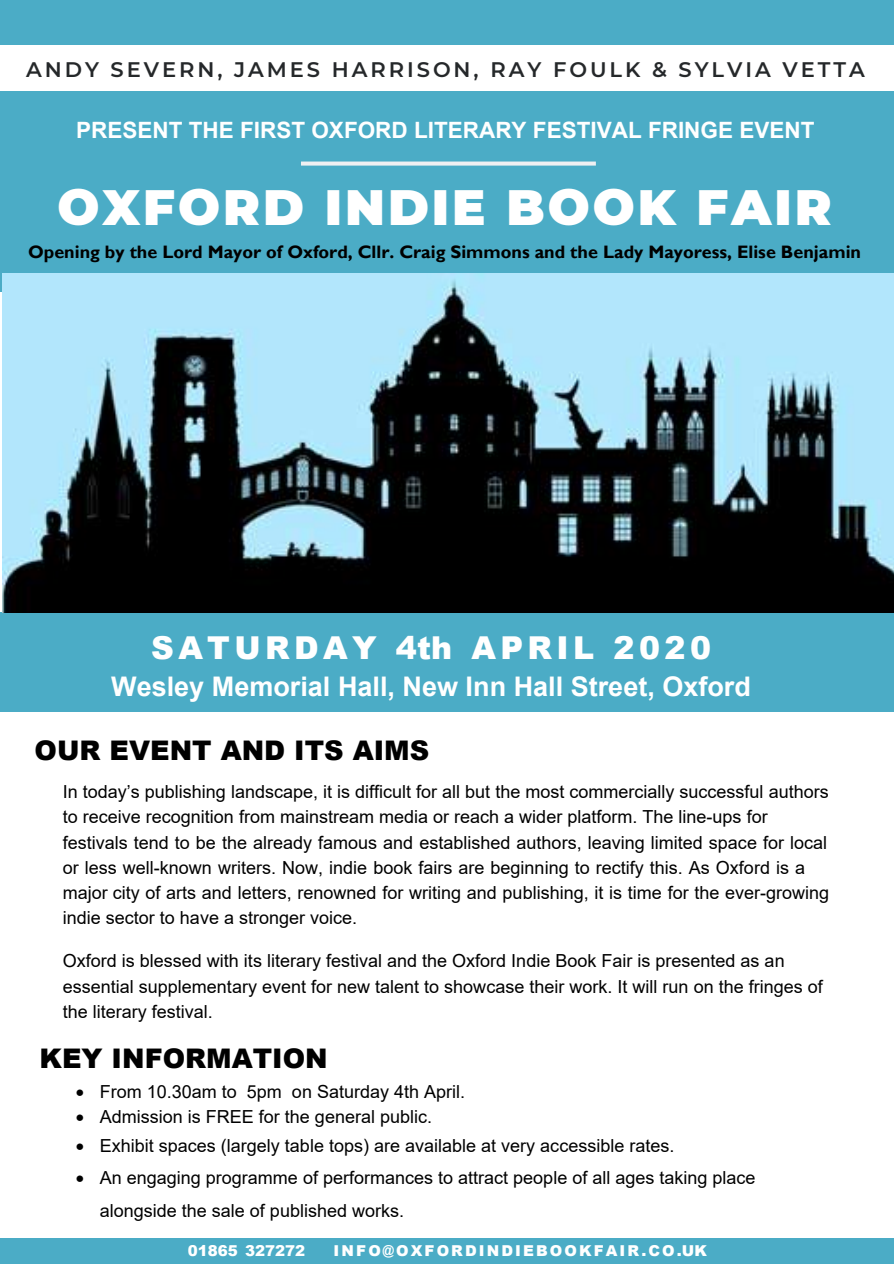
<style>
.page{position:relative;width:894px;height:1264px;background:#fff}
.page>*{position:absolute;margin:0;border:0;box-sizing:border-box;transform-origin:0 0}
.t1{font:900 49.5px "Montserrat";letter-spacing:.06em;color:#fff}
.t2{font:900 31.5px "Arial";letter-spacing:.14em;color:#fff}
.t3{font:700 27px "Arial";color:#fff}
.t4{font:900 27px "Arial";color:#000}
.t5{font:700 22.5px "Arial";color:#fff}
.t6{font:600 21px "Montserrat";letter-spacing:.14em;color:#25282a}
.t7{font:18px/25.2px "Arial";color:#000}
.t8{font:700 18px "Gill Sans";color:#000}
.t9{font:18px "Arial";color:#000}
.t10{font:900 15px "Arial";letter-spacing:.14em;color:#fff}
.t11{font:900 15px "Arial";color:#fff}
.s1{font-style:inherit}
</style>
<div class="page">
<div style="left:0;top:0;width:893px;height:292px;background:#4bacc6"></div>
<div style="left:0;top:46px;width:893px;height:45px;background:#fff"></div>
<div style="left:0;top:612px;width:893px;height:99px;background:#4bacc6"></div>
<div style="left:0;top:1237px;width:893px;height:26px;background:#4bacc6"></div>
<img style="left:2px;top:274px;width:891px;height:339px">
<svg style="left:301px;top:161px;width:294px;height:5px"></svg>
<p class="t6" style="left:26px;top:57px;width:840px">ANDY S E V ERN , J AME S HARR I SON , RAY FOU L K &amp; S Y L V I A V E T T A</p>
<p class="t5" style="left:76px;top:114px;width:739px">PRESENT THE FIRST OXFORD LITERARY FESTIVAL FRINGE EVENT</p>
<h1 class="t1" style="left:57px;top:177px;width:775px">OXFORD INDIE BOOK FAIR</h1>
<p class="t8" style="left:28px;top:241px;width:834px">Opening by the Lord Mayor of Oxford, Cllr. Craig Simmons and the Lady Mayoress, Elise Benjamin</p>
<h2 class="t2" style="left:151px;top:625px;width:561px">SATURDAY 4th APRIL 2020</h2>
<h3 class="t3" style="left:111px;top:667px;width:641px">Wesley Memorial Hall, New Inn Hall Street, Oxford</h3>
<h3 class="t4" style="left:35px;top:730px;width:396px">OUR EVENT AND ITS AIMS</h3>
<p class="t7" style="left:63px;top:779px;width:767px">In today’s publishing landscape, it is difficult for all but the most commercially successful authors to receive recognition from mainstream media or reach a wider platform. The line-ups for festivals tend to be the already famous and established authors, leaving limited space for local or less well-known writers. <span class="s1">Now</span>, indie book fairs are <span class="s1">beginning to</span> rectify this. As Oxford is a major city of arts and letters, renowned for writing and publishing, it is time for the ever-growing indie sector to have a stronger voice.</p>
<p class="t7" style="left:63px;top:948px;width:761px">Oxford is blessed with its literary festival and the Oxford Indie Book Fair is presented as an essential supplementary event for new talent to showcase their work. It will run <span class="s1">on the fringes of </span>the literary festival.</p>
<h3 class="t4" style="left:40px;top:1038px;width:289px">KEY INFORMATION</h3>
<p class="t7" style="left:76px;top:1078px;width:391px">• From 10.30am to 5pm on Saturday 4th April<span class="s1">.</span></p>
<p class="t7" style="left:76px;top:1104px;width:358px">• Admission is FREE for the general public.</p>
<p class="t9" style="left:76px;top:1133px;width:600px">• <span class="s1">Exhibit spaces (largely table tops)</span> are available at very accessible rates.</p>
<p class="t7" style="left:100px;top:1161px;width:657px;line-height:32.4px;text-indent:-24px">• An engaging programme of performances to attract people of all ages tak<span class="s1">ing</span> place alongside the sale of published works.</p>
<p class="t11" style="left:188px;top:1240px;width:119px">01865 327272</p>
<p class="t10" style="left:333px;top:1240px;width:374px">INFO@OXFORDINDIEBOOKFAIR.CO.UK</p>
</div>
